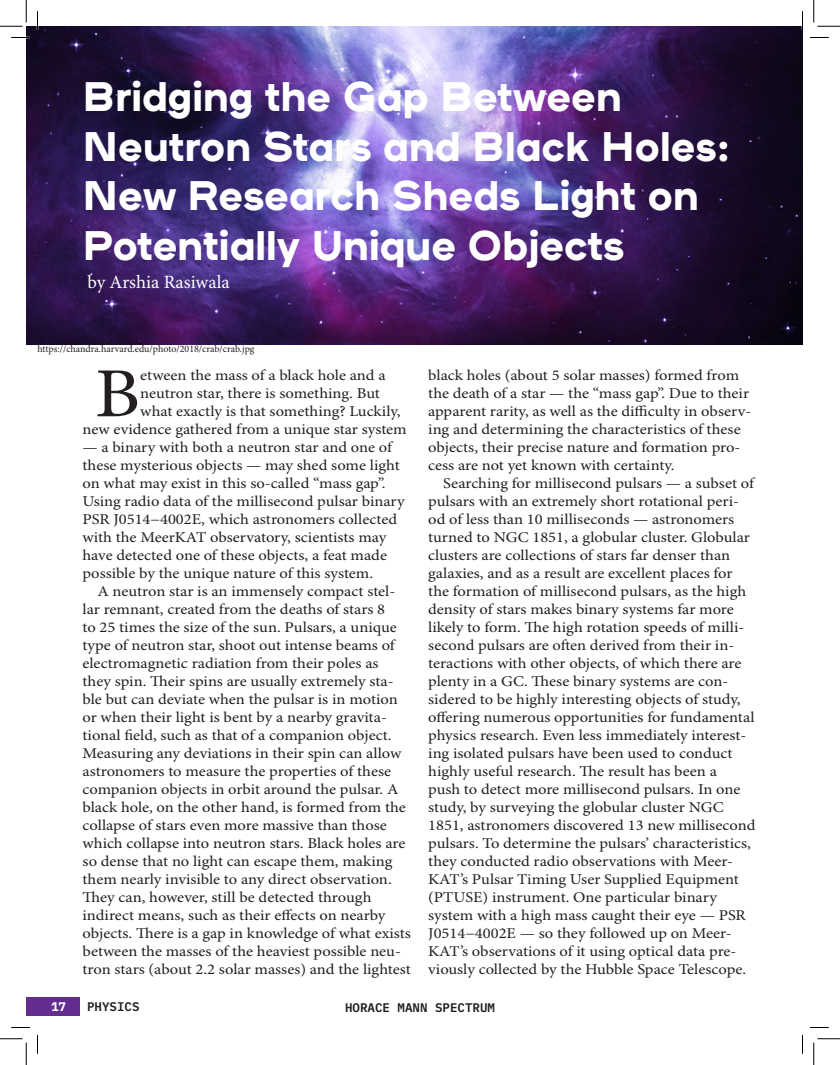
<style>
.page{position:relative;width:840px;height:1065px;background:#fff}
.page>*{position:absolute;margin:0;border:0;box-sizing:border-box;transform-origin:0 0}
.t1{font:70.38px "Minion Pro";color:#231f20;scale:1.1 1}
.t2{font:41.25px/49.5px "Plaax 6 Trial 56 Heavy";color:#fff}
.t3{font:18.75px "Minion Pro";color:#fff}
.t4{font:15px/18px "Minion Pro";color:#231f20;scale:1.1 1}
.t5{font:600 12.5px "IBM Plex Mono";color:#231f20}
.t6{font:700 12.5px "IBM Plex Mono";color:#fff}
.t7{font:10px "Minion Pro";letter-spacing:-.005em;color:#231f20}
</style>
<div class="page">
<div style="left:26px;top:998px;width:53px;height:18px;background:#632d91"></div>
<img style="left:26px;top:26px;width:776px;height:318px">
<svg style="left:11px;top:37px;width:19px;height:1px"></svg>
<svg style="left:810px;top:37px;width:19px;height:1px"></svg>
<svg style="left:11px;top:1027px;width:19px;height:1px"></svg>
<svg style="left:810px;top:1027px;width:19px;height:1px"></svg>
<svg style="left:37px;top:11px;width:1px;height:19px"></svg>
<svg style="left:37px;top:1035px;width:1px;height:19px"></svg>
<svg style="left:802px;top:11px;width:1px;height:19px"></svg>
<svg style="left:802px;top:1035px;width:1px;height:19px"></svg>
<svg style="left:0;top:0;width:27px;height:27px"></svg>
<svg style="left:0;top:1039px;width:27px;height:26px"></svg>
<svg style="left:814px;top:0;width:26px;height:27px"></svg>
<svg style="left:814px;top:1039px;width:26px;height:26px"></svg>
<p class="t2" style="left:82px;top:71px;width:650px">Bridging the Gap Between<br>Neutron Stars and Black Holes:</p>
<p class="t2" style="left:82px;top:170px;width:618px">New Research Sheds Light on<br>Potentially Unique Objects</p>
<p class="t3" style="left:88px;top:271px;width:144px">by Arshia Rasiwala</p>
<p class="t7" style="left:38px;top:343px;width:219px">https://chandra.harvard.edu/photo/2018/crab/crab.jpg</p>
<p class="t1" style="left:95px;top:352px;width:43px">B</p>
<p class="t4" style="left:140px;top:367px;width:225px">etween the mass of a black hole and a</p>
<p class="t4" style="left:140px;top:385px;width:219px">neutron star, there is something. But</p>
<p class="t4" style="left:140px;top:403px;width:238px">what exactly is that something? Luckily,</p>
<p class="t4" style="left:82px;top:421px;width:296px">new evidence gathered from a unique star system</p>
<p class="t4" style="left:82px;top:439px;width:294px">— a binary with both a neutron star and one of these mysterious objects — may shed some light on what may exist in this so-called “mass gap”.<br>Using radio data of the millisecond pulsar binary PSR J0514−4002E, which astronomers collected with the MeerKAT observatory, scientists may have detected one of these objects, a feat made possible by the unique nature of this system.</p>
<p class="t4" style="left:82px;top:583px;width:300px;text-indent:15px">A neutron star is an immensely compact stel&shy;lar remnant, created from the deaths of stars 8<br>to 25 times the size of the sun. Pulsars, a unique type of neutron star, shoot out intense beams of electromagnetic radiation from their poles as they spin. Their spins are usually extremely sta&shy;ble but can deviate when the pulsar is in motion or when their light is bent by a nearby gravita&shy;tional field, such as that of a companion object.<br>Measuring any deviations in their spin can allow astronomers to measure the properties of these companion objects in orbit around the pulsar. A black hole, on the other hand, is formed from the collapse of stars even more massive than those which collapse into neutron stars. Black holes are so dense that no light can escape them, making them nearly invisible to any direct observation.<br>They can, however, still be detected through indirect means, such as their effects on nearby objects. There is a gap in knowledge of what exists between the masses of the heaviest possible neu&shy;tron stars (about 2.2 solar masses) and the lightest</p>
<p class="t4" style="left:428px;top:367px;width:295px">black holes (about 5 solar masses) formed from the death of a star — the “mass gap”. Due to their apparent rarity, as well as the difficulty in observ&shy;ing and determining the characteristics of these objects, their precise nature and formation pro&shy;cess are not yet known with certainty.</p>
<p class="t4" style="left:428px;top:475px;width:299px;text-indent:15px">Searching for millisecond pulsars — a subset of pulsars with an extremely short rotational peri&shy;od of less than 10 milliseconds — astronomers turned to NGC 1851, a globular cluster. Globular clusters are collections of stars far denser than galaxies, and as a result are excellent places for the formation of millisecond pulsars, as the high density of stars makes binary systems far more likely to form. The high rotation speeds of milli&shy;second pulsars are often derived from their in&shy;teractions with other objects, of which there are plenty in a GC. These binary systems are con&shy;sidered to be highly interesting objects of study, offering numerous opportunities for fundamental physics research. Even less immediately interest&shy;ing isolated pulsars have been used to conduct highly useful research. The result has been a<br>push to detect more millisecond pulsars. In one study, by surveying the globular cluster NGC 1851, astronomers discovered 13 new millisecond pulsars. To determine the pulsars’ characteristics, they conducted radio observations with Meer-KAT’s Pulsar Timing User Supplied Equipment (PTUSE) instrument. One particular binary system with a high mass caught their eye — PSR J0514−4002E — so they followed up on Meer-KAT’s observations of it using optical data pre&shy;viously collected by the Hubble Space Telescope.</p>
<p class="t6" style="left:51px;top:996px;width:16px">17</p>
<p class="t5" style="left:87px;top:997px;width:54px">PHYSICS</p>
<p class="t5" style="left:345px;top:997px;width:152px">HORACE MANN SPECTRUM</p>
</div>
